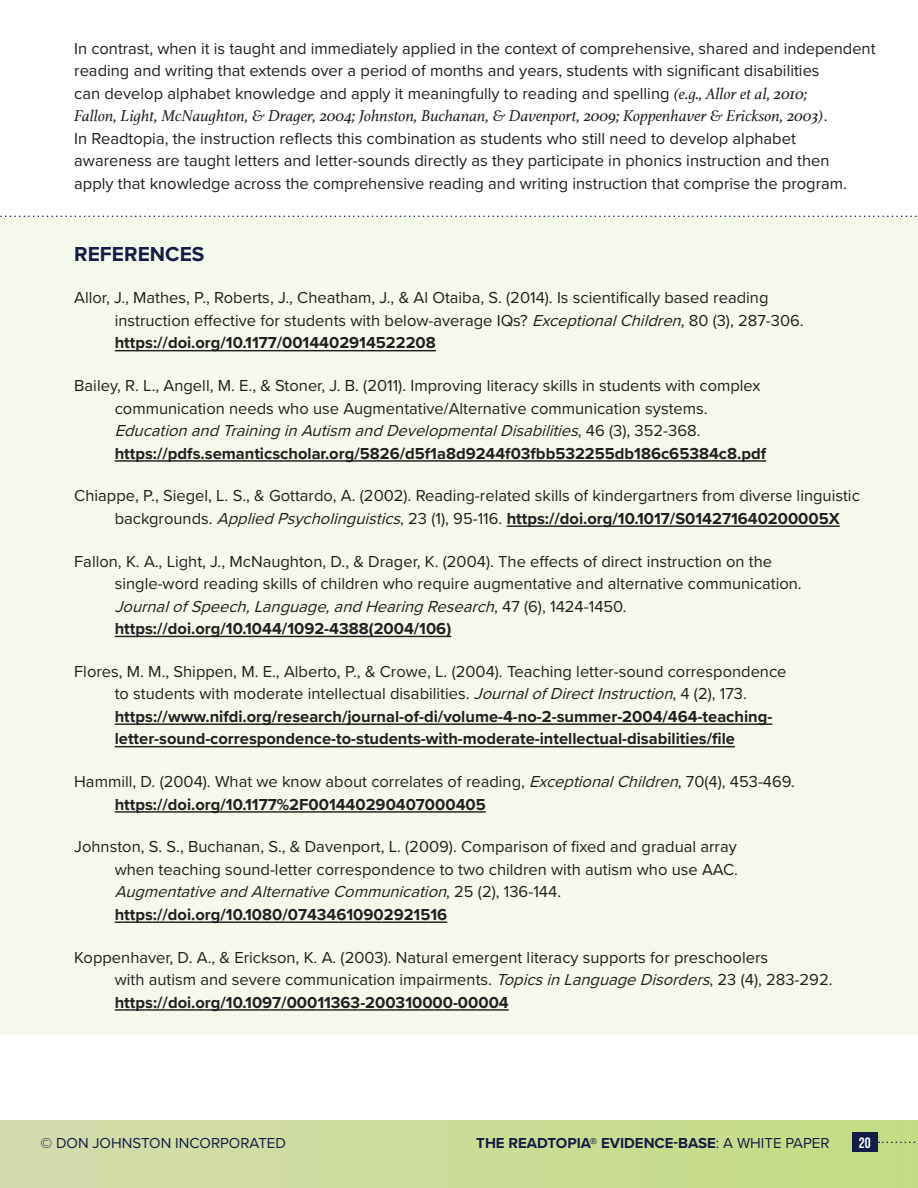
<style>
.page{position:relative;width:918px;height:1188px;background:#fff}
.page>*{position:absolute;margin:0;border:0;box-sizing:border-box;transform-origin:0 0}
.Section_Header__1st{font:700 21px "Proxima Nova";color:#131d46}
.Body_Text__REFERENCE{font:16.5px/22.5px "Proxima Nova";color:#231f20}
.Body_Text__1st_Sub-S{font:16.5px/22.5px "Proxima Nova";color:#231f20}
.Body_Text__REFERENCE-2{font:700 16.5px/22.5px "Proxima Nova";color:#231f20}
.t1{font:700 15px "Proxima Nova";color:#131d46}
.t2{font:15px "Proxima Nova";color:#131d46}
.t3{font:15px "Bebas Neue";color:#fff}
.s1{font-family:"Athelas";font-style:italic}
.s2{font-style:italic}
.s3{font-weight:700}
.s4{font-weight:400}
.s5{font-weight:400;font-style:italic}
</style>
<div class="page">
<div style="left:0;top:1121px;width:918px;height:67px;background:linear-gradient(to right,#d5dcae,#c4dc81)"></div>
<div style="left:0;top:217px;width:918px;height:818px;background:#f5f9ec"></div>
<svg style="left:878px;top:1142px;width:40px;height:1px"></svg>
<svg style="left:0;top:216px;width:917px;height:1px"></svg>
<div style="left:852px;top:1133px;width:26px;height:19px;background:#131d46"></div>
<hr style="left:115px;top:350px;width:321px;height:1px;background:#231f20">
<hr style="left:115px;top:460px;width:651px;height:2px;background:#231f20">
<hr style="left:507px;top:525px;width:333px;height:2px;background:#231f20">
<hr style="left:115px;top:636px;width:336px;height:1px;background:#231f20">
<hr style="left:115px;top:723px;width:657px;height:2px;background:#231f20">
<hr style="left:115px;top:746px;width:620px;height:1px;background:#231f20">
<hr style="left:115px;top:811px;width:371px;height:2px;background:#231f20">
<hr style="left:115px;top:921px;width:332px;height:2px;background:#231f20">
<hr style="left:115px;top:1009px;width:394px;height:2px;background:#231f20">
<p class="Body_Text__1st_Sub-S" style="left:74px;top:36px;width:803px">In contrast, when it is taught and immediately applied in the context of comprehensive, shared and independent reading and writing that extends over a period of months and years, students with significant disabilities<br>can develop alphabet knowledge and apply it meaningfully to reading and spelling <span class="s1">(e.g., Allor et al, 2010;<br>Fallon, Light, McNaughton, &amp; Drager, 2004; Johnston, Buchanan, &amp; Davenport, 2009; Koppenhaver &amp; Erickson, 2003)</span>.<br>In Readtopia, the instruction reflects this combination as students who still need to develop alphabet awareness are taught letters and letter-sounds directly as they participate in phonics instruction and then<br>apply that knowledge across the comprehensive reading and writing instruction that comprise the program.</p>
<p class="Section_Header__1st" style="left:74px;top:238px;width:132px">REFERENCES</p>
<p class="Body_Text__REFERENCE" style="left:115px;top:286px;width:690px;text-indent:-41px">Allor, J., Mathes, P., Roberts, J., Cheatham, J., &amp; Al Otaiba, S. (2014). Is scientifically based reading instruction effective for students with below-average IQs? <span class="s2">ExceptionalChildren</span>, 80 (3), 287-306. <span class="s3">https://doi.org/10.1177/0014402914522208</span></p>
<p class="Body_Text__REFERENCE" style="left:115px;top:374px;width:653px;text-indent:-40px">Bailey, R. L., Angell, M. E., &amp; Stoner, J. B. (2011). Improving literacy skills in students with complex communication needs who use Augmentative/Alternative communication systems.<br><span class="s2">EducationandTraininginAutism andDevelopmentalDisabilities</span>, 4 6 ( 3 ) , 3 5 2 - 3 6 8 . <span class="s3">https://pdfs.semanticscholar.org/5826/d5f1a8d9244f03fbb532255db186c65384c8.pdf</span></p>
<p class="Body_Text__REFERENCE" style="left:115px;top:484px;width:747px;text-indent:-41px">Chiappe, P., Siegel, L. S., &amp; Gottardo, A. (2002). Reading-related skills of kindergartners from diverse linguistic backgrounds. <span class="s2">AppliedPsycholinguistics</span>, 23 (1), 95-116. <span class="s3">https://doi.org/10.1017/S014271640200005X</span></p>
<p class="Body_Text__REFERENCE" style="left:115px;top:549px;width:689px;text-indent:-40px">Fallon, K. A., Light, J., McNaughton, D., &amp; Drager, K. (2004). The effects of direct instruction on the single-word reading skills of children who require augmentative and alternative communication.<br><span class="s2">JournalofSpeech,Language,andHearingResearch</span>, 4 7 ( 6 ) , 1 4 2 4 - 1 4 5 0 . <span class="s3">https://doi.org/10.1044/1092-4388(2004/106)</span></p>
<p class="Body_Text__REFERENCE-2" style="left:115px;top:660px;width:673px;text-indent:-41px"><span class="s4">Flores, M. M., Shippen, M. E., Alberto, P., &amp; Crowe, L. (2004). Teaching letter-sound correspondence to students with moderate intellectual disabilities.</span> <span class="s5">JournalofDirectInstruction</span><span class="s4">, 4 (2), 173. </span>https://www.nifdi.org/research/journal-of-di/volume-4-no-2-summer-2004/464-teaching&shy;letter-sound-correspondence-to-students-with-moderate-intellectual-disabilities/file</p>
<p class="Body_Text__REFERENCE" style="left:115px;top:770px;width:682px;text-indent:-40px">Hammill, D. (2004). What we know about correlates of reading, <span class="s2">ExceptionalChildren</span>, 70(4), 453-469. <span class="s3">https://doi.org/10.1177%2F001440290407000405</span></p>
<p class="Body_Text__REFERENCE" style="left:115px;top:835px;width:625px;text-indent:-40px">Johnston, S. S., Buchanan, S., &amp; Davenport, L. (2009). Comparison of fixed and gradual array when teaching sound-letter correspondence to two children with autism who use AAC.<br><span class="s2">AugmentativeandAlternativeCommunication</span>, 2 5 ( 2 ) , 1 3 6 - 1 4 4 . <span class="s3">https://doi.org/10.1080/07434610902921516</span></p>
<p class="Body_Text__REFERENCE" style="left:115px;top:945px;width:719px;text-indent:-40px">Koppenhaver, D. A., &amp; Erickson, K. A. (2003). Natural emergent literacy supports for preschoolers<br>with autism and severe communication impairments. <span class="s2">TopicsinLanguageDisorders</span>, 23 (4), 283-292. <span class="s3">https://doi.org/10.1097/00011363-200310000-00004</span></p>
<p class="t2" style="left:41px;top:1131px;width:247px">© DON JOHNSTON INCORPORATED</p>
<p class="t1" style="left:476px;top:1131px;width:355px">THE READTOPIA® EVIDENCE-BASE<span class="s4">: A WHITE PAPER</span></p>
<p class="t3" style="left:859px;top:1134px;width:13px">20</p>
</div>
